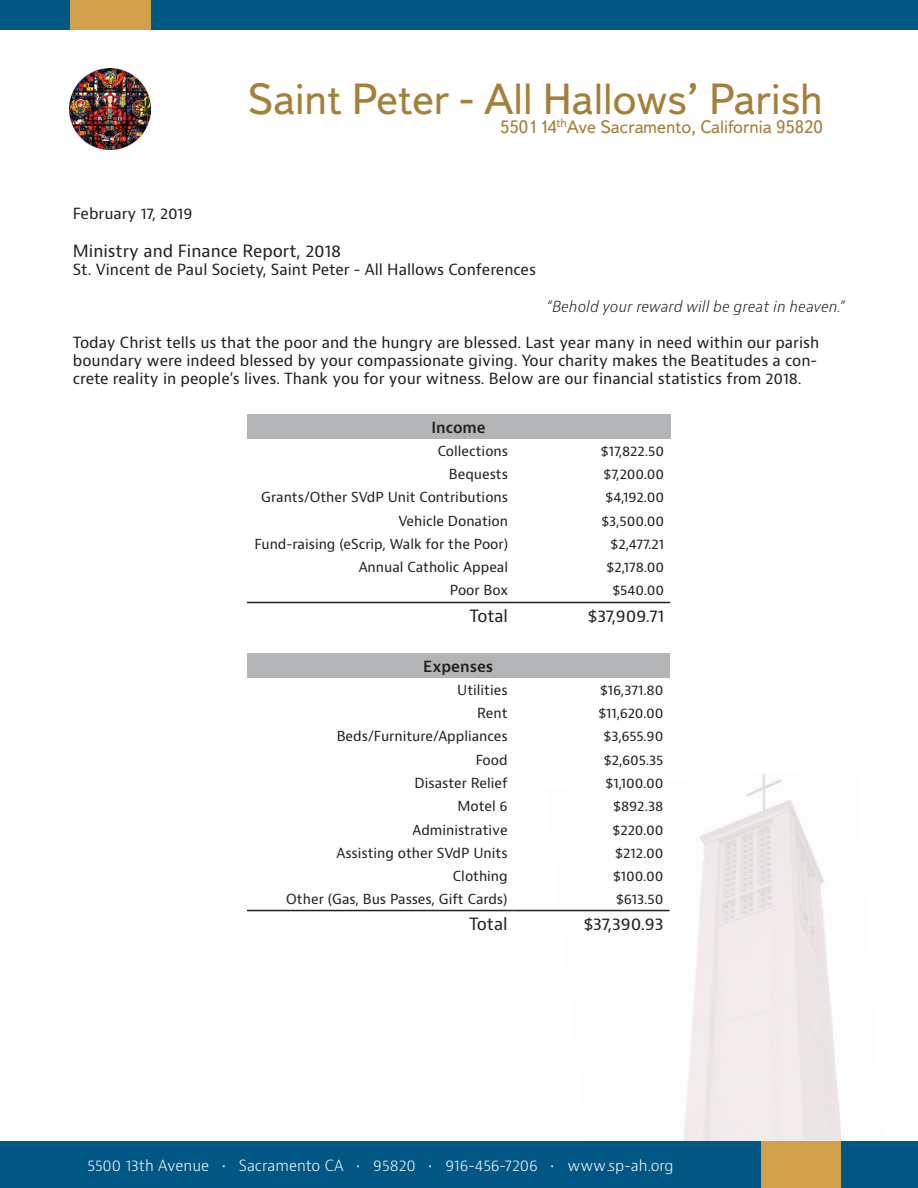
<style>
.page{position:relative;width:918px;height:1188px;background:#fff}
.page>*{position:absolute;margin:0;border:0;box-sizing:border-box;transform-origin:0 0}
.t1{font:43.5px "Textbook New";color:#a5803b}
.t2{font:18px "Textbook New";color:#a5803b}
.t3{font:16.5px "Bernino Sans";color:#231f20}
.t4{font:15px/18px "Bernino Sans";color:#231f20}
.t5{font:300 15px "Bernino Sans";color:#fff}
.t6{font:italic 300 15px "Bernino Sans";color:#231f20}
.t7{font:600 15px "Bernino Sans";color:#231f20}
.t8{font:13.5px "Bernino Sans";color:#231f20}
</style>
<div class="page">
<img style="left:745px;top:773px;width:53px;height:45px">
<img style="left:702px;top:818px;width:117px;height:61px">
<img style="left:547px;top:879px;width:158px;height:51px">
<img style="left:705px;top:868px;width:120px;height:62px">
<div style="left:709px;top:919px;width:119px;height:62px;background:#f1eaeb"></div>
<div style="left:713px;top:971px;width:119px;height:62px;background:#f2ebeb"></div>
<div style="left:716px;top:1022px;width:120px;height:61px;background:#f2ecec"></div>
<div style="left:684px;top:1083px;width:36px;height:51px;background:#f1eaeb"></div>
<div style="left:720px;top:1072px;width:121px;height:62px;background:#f2ecec"></div>
<div style="left:723px;top:1123px;width:119px;height:18px;background:#f2ebeb"></div>
<div style="left:0;top:0;width:918px;height:29px;background:#005783"></div>
<div style="left:70px;top:0;width:81px;height:29px;background:#d0a04b"></div>
<div style="left:0;top:1141px;width:761px;height:47px;background:#005783"></div>
<img style="left:70px;top:69px;width:81px;height:81px">
<div style="left:761px;top:1141px;width:81px;height:47px;background:#d0a04b"></div>
<div style="left:842px;top:1141px;width:76px;height:47px;background:#005783"></div>
<div style="left:247px;top:415px;width:423px;height:24px;background:#b2b4b6"></div>
<hr style="left:247px;top:602px;width:267px;height:1px;background:#231f20">
<hr style="left:514px;top:602px;width:156px;height:1px;background:#231f20">
<div style="left:247px;top:654px;width:423px;height:24px;background:#b2b4b6"></div>
<hr style="left:247px;top:910px;width:267px;height:1px;background:#231f20">
<hr style="left:514px;top:910px;width:156px;height:1px;background:#231f20">
<h1 class="t1" style="left:248px;top:73px;width:576px">Saint Peter - All Hallows’ Parish</h1>
<h2 class="t2" style="left:500px;top:116px;width:324px">5501 14<sup>th</sup>Ave Sacramento, California 95820</h2>
<p class="t4" style="left:73px;top:205px;width:121px">February 17, 2019</p>
<p class="t3" style="left:73px;top:240px;width:270px">Ministry and Finance Report, 2018</p>
<p class="t4" style="left:73px;top:260px;width:465px">St. Vincent de Paul Society, Saint Peter - All Hallows Conferences</p>
<p class="t6" style="left:546px;top:297px;width:300px">“Behold your reward will be great in heaven.”</p>
<p class="t4" style="left:73px;top:334px;width:748px">Today Christ tells us that the poor and the hungry are blessed. Last year many in need within our parish boundary were indeed blessed by your compassionate giving. Your charity makes the Beatitudes a con&shy;crete reality in people’s lives. Thank you for your witness. Below are our financial statistics from 2018.</p>
<p class="t7" style="left:431px;top:418px;width:56px">Income</p>
<p class="t8" style="left:438px;top:442px;width:72px">Collections</p>
<p class="t8" style="left:601px;top:442px;width:65px">$17,822.50</p>
<p class="t8" style="left:449px;top:465px;width:61px">Bequests</p>
<p class="t8" style="left:604px;top:465px;width:62px">$7,200.00</p>
<p class="t8" style="left:261px;top:488px;width:248px">Grants/Other SVdP Unit Contributions</p>
<p class="t8" style="left:606px;top:488px;width:60px">$4,192.00</p>
<p class="t8" style="left:399px;top:512px;width:111px">Vehicle Donation</p>
<p class="t8" style="left:601px;top:512px;width:64px">$3,500.00</p>
<p class="t8" style="left:254px;top:535px;width:255px">Fund-raising (eScrip, Walk for the Poor)</p>
<p class="t8" style="left:611px;top:535px;width:55px">$2,477.21</p>
<p class="t8" style="left:359px;top:558px;width:151px">Annual Catholic Appeal</p>
<p class="t8" style="left:607px;top:558px;width:59px">$2,178.00</p>
<p class="t8" style="left:450px;top:582px;width:60px">Poor Box</p>
<p class="t8" style="left:612px;top:582px;width:53px">$540.00</p>
<p class="t3" style="left:470px;top:605px;width:40px">Total</p>
<p class="t3" style="left:588px;top:605px;width:78px">$37,909.71</p>
<p class="t7" style="left:423px;top:657px;width:72px">Expenses</p>
<p class="t8" style="left:457px;top:681px;width:52px">Utilities</p>
<p class="t8" style="left:600px;top:681px;width:65px">$16,371.80</p>
<p class="t8" style="left:477px;top:704px;width:32px">Rent</p>
<p class="t8" style="left:598px;top:704px;width:67px">$11,620.00</p>
<p class="t8" style="left:337px;top:728px;width:172px">Beds/Furniture/Appliances</p>
<p class="t8" style="left:604px;top:728px;width:61px">$3,655.90</p>
<p class="t8" style="left:476px;top:751px;width:34px">Food</p>
<p class="t8" style="left:604px;top:751px;width:61px">$2,605.35</p>
<p class="t8" style="left:415px;top:774px;width:95px">Disaster Relief</p>
<p class="t8" style="left:606px;top:774px;width:59px">$1,100.00</p>
<p class="t8" style="left:458px;top:798px;width:52px">Motel 6</p>
<p class="t8" style="left:613px;top:798px;width:52px">$892.38</p>
<p class="t8" style="left:412px;top:821px;width:97px">Administrative</p>
<p class="t8" style="left:613px;top:821px;width:52px">$220.00</p>
<p class="t8" style="left:337px;top:844px;width:173px">Assisting other SVdP Units</p>
<p class="t8" style="left:615px;top:844px;width:50px">$212.00</p>
<p class="t8" style="left:453px;top:867px;width:56px">Clothing</p>
<p class="t8" style="left:613px;top:867px;width:52px">$100.00</p>
<p class="t8" style="left:286px;top:890px;width:223px">Other (Gas, Bus Passes, Gift Cards)</p>
<p class="t8" style="left:616px;top:890px;width:49px">$613.50</p>
<p class="t3" style="left:469px;top:913px;width:40px">Total</p>
<p class="t3" style="left:584px;top:913px;width:81px">$37,390.93</p>
<p class="t5" style="left:87px;top:1155px;width:588px">5500 13th Avenue • Sacramento CA • 95820 • 916-456-7206 • www.sp-ah.org</p>
</div>
